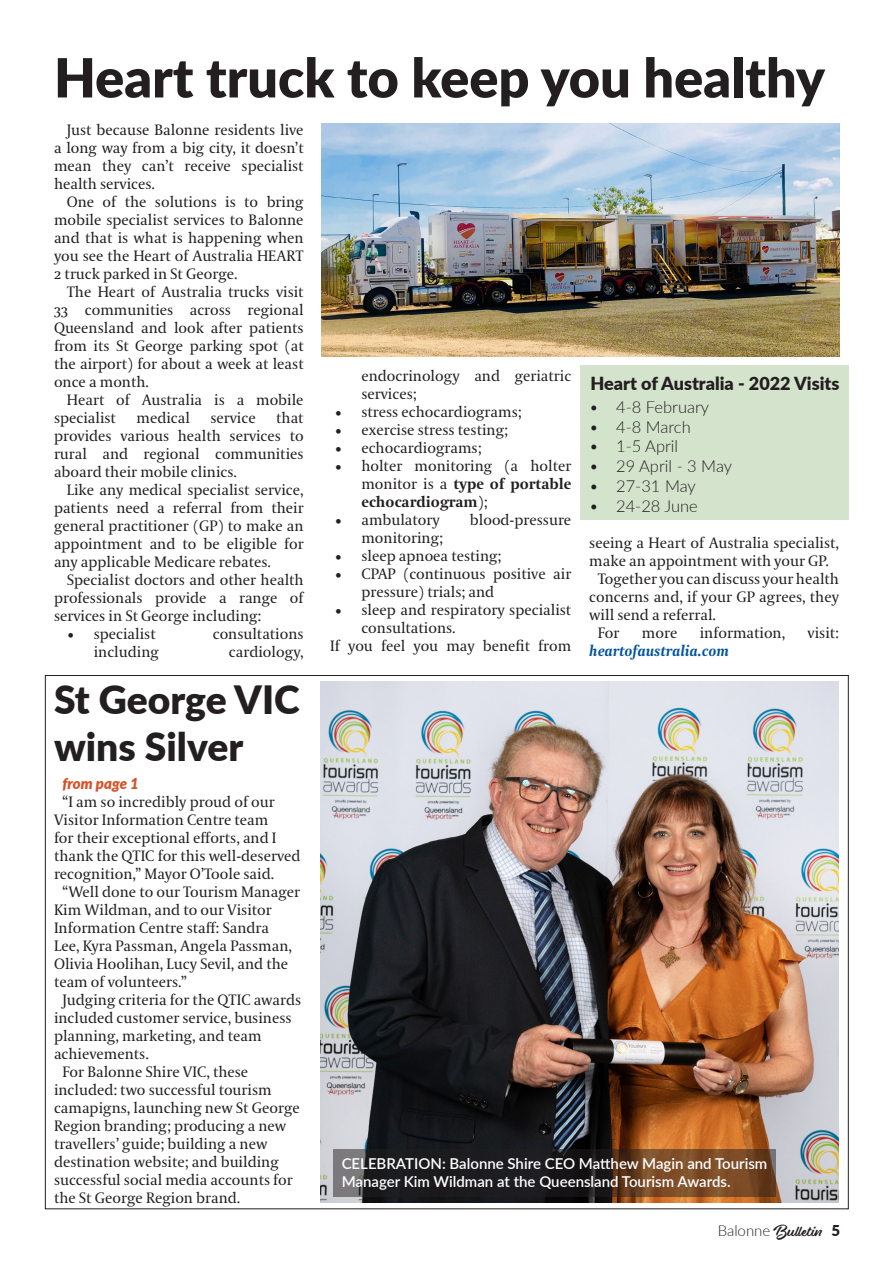
<style>
.page{position:relative;width:893px;height:1263px;background:#fff}
.page>*{position:absolute;margin:0;border:0;box-sizing:border-box;transform-origin:0 0}
.t1{font:900 54px "Lato";color:#231f20}
.t2{font:900 39px/46.8px "Lato";color:#231f20}
.t3{font:900 18px "Lato";color:#231f20}
.t4{font:300 16.5px "Lato";color:#231f20}
.t5{font:15px/18px "Coranto 2";color:#231f20}
.t6{font:600 15px/18px "Lato";color:#fff}
.t7{font:italic 700 15px "Coranto 2";color:#0153a0}
.t8{font:15px "Eds Market Main Script";color:#231f20}
.t9{font:italic 900 15px "Lato";color:#d55227}
.s1{font-weight:700}
.s2{font-family:"Lato";font-weight:300}
.s3{font-family:"Lato";font-weight:900}
</style>
<div class="page">
<img style="left:320px;top:682px;width:519px;height:521px">
<svg style="left:333px;top:1149px;width:442px;height:47px;background:#413126"></svg>
<img style="left:321px;top:123px;width:518px;height:234px">
<div style="left:580px;top:366px;width:268px;height:154px;background:#d4e4cc"></div>
<p class="t1" style="left:54px;top:37px;width:772px">Heart truck to keep you healthy</p>
<p class="t5" style="left:54px;top:121px;width:251px;text-align:justify;text-indent:13px">Just because Balonne residents live a long way from a big city, it doesn’t mean they can’t receive specialist health services.</p>
<p class="t5" style="left:54px;top:193px;width:251px;text-align:justify;text-indent:13px">One of the solutions is to bring mobile specialist services to Balonne and that is what is happening when you see the Heart of Australia HEART 2 truck parked in St George.</p>
<p class="t5" style="left:54px;top:283px;width:251px;text-align:justify;text-indent:13px">The Heart of Australia trucks visit 33 communities across regional Queensland and look after patients from its St George parking spot (at the airport) for about a week at least once a month.</p>
<p class="t5" style="left:54px;top:391px;width:251px;text-indent:13px">Heart of Australia is a mobile specialist</p>
<p class="t5" style="left:54px;top:409px;width:251px;text-align:justify;text-indent:222px">that provides various health services to rural and regional communities aboard their mobile clinics.</p>
<p class="t5" style="left:54px;top:481px;width:251px;text-align:justify;text-indent:13px">Like any medical specialist service, patients need a referral from their general practitioner (GP) to make an appointment and to be eligible for any applicable Medicare rebates.</p>
<p class="t5" style="left:54px;top:571px;width:251px;text-align:justify;text-indent:13px">Specialist doctors and other health professionals provide a range of services in St George including:</p>
<p class="t5" style="left:67px;top:625px;width:91px">• specialist</p>
<p class="t5" style="left:213px;top:625px;width:92px">consultations</p>
<p class="t5" style="left:94px;top:643px;width:67px">including</p>
<p class="t5" style="left:229px;top:643px;width:76px">cardiology,</p>
<p class="t5" style="left:136px;top:409px;width:55px">medical</p>
<p class="t5" style="left:210px;top:409px;width:47px">service</p>
<p class="t2" style="left:54px;top:675px;width:247px">St George VIC wins Silver</p>
<p class="t9" style="left:63px;top:772px;width:78px">from page 1</p>
<p class="t5" style="left:54px;top:793px;width:248px;text-indent:9px">“I am so incredibly proud of our Visitor Information Centre team<br>for their exceptional efforts, and I thank the QTIC for this well-deserved recognition,” Mayor O’Toole said.</p>
<p class="t5" style="left:54px;top:883px;width:248px;text-indent:9px">“Well done to our Tourism Manager<br>Kim Wildman, and to our Visitor<br>Information Centre staff: Sandra<br>Lee, Kyra Passman, Angela Passman,<br>Olivia Hoolihan, Lucy Sevil, and the team of volunteers.”</p>
<p class="t5" style="left:54px;top:991px;width:249px;text-indent:9px">Judging criteria for the QTIC awards included customer service, business planning, marketing, and team achievements.</p>
<p class="t5" style="left:54px;top:1063px;width:247px;text-indent:9px">For Balonne Shire VIC, these included: two successful tourism camapigns, launching new St George Region branding; producing a new travellers’ guide; building a new destination website; and building successful social media accounts for the St George Region brand.</p>
<p class="t5" style="left:361px;top:367px;width:211px">endocrinology and geriatric services;</p>
<p class="t5" style="left:334px;top:403px;width:189px">• stress echocardiograms;</p>
<p class="t5" style="left:334px;top:421px;width:175px">• exercise stress testing;</p>
<p class="t5" style="left:334px;top:439px;width:149px">• echocardiograms;</p>
<p class="t5" style="left:361px;top:457px;width:211px;text-align:justify;text-indent:-27px">• holter monitoring (a holter monitor is a <span class="s1">type of portable echocardiogram</span>);</p>
<p class="t5" style="left:334px;top:511px;width:107px">• ambulatory</p>
<p class="t5" style="left:470px;top:511px;width:103px">blood-pressure</p>
<p class="t5" style="left:361px;top:529px;width:83px">monitoring;</p>
<p class="t5" style="left:334px;top:547px;width:169px">• sleep apnoea testing;</p>
<p class="t5" style="left:361px;top:565px;width:211px;text-indent:-27px">• CPAP (continuous positive air pressure) trials; and</p>
<p class="t5" style="left:361px;top:601px;width:211px;text-indent:-27px">• sleep and respiratory specialist consultations.</p>
<p class="t5" style="left:330px;top:637px;width:243px">If you feel you may benefit from</p>
<p class="t3" style="left:590px;top:370px;width:250px">Heart of Australia - 2022 Visits</p>
<p class="t4" style="left:589px;top:395px;width:121px">• 4-8 February</p>
<p class="t4" style="left:589px;top:415px;width:103px">• 4-8 March</p>
<p class="t4" style="left:589px;top:435px;width:91px">• 1-5 April</p>
<p class="t4" style="left:589px;top:455px;width:144px">• 29 April - 3 May</p>
<p class="t4" style="left:589px;top:475px;width:108px">• 27-31 May</p>
<p class="t4" style="left:589px;top:494px;width:110px">• 24-28 June</p>
<p class="t5" style="left:589px;top:535px;width:251px">seeing a Heart of Australia specialist, make an appointment with your GP.</p>
<p class="t5" style="left:589px;top:571px;width:251px;text-align:justify;text-indent:9px">Together you can discuss your health concerns and, if your GP agrees, they will send a referral.</p>
<p class="t5" style="left:598px;top:625px;width:23px">For</p>
<p class="t5" style="left:642px;top:625px;width:37px">more</p>
<p class="t5" style="left:700px;top:625px;width:87px">information,</p>
<p class="t5" style="left:808px;top:625px;width:33px">visit:</p>
<p class="t7" style="left:589px;top:642px;width:141px">heartofaustralia.com</p>
<p class="t6" style="left:342px;top:1154px;width:427px">CELEBRATION: Balonne Shire CEO Matthew Magin and Tourism<br>Manager Kim Wildman at the Queensland Tourism Awards.</p>
<p class="t8" style="left:718px;top:1222px;width:124px"><span class="s2">Balonne</span> Bulletin <span class="s3">5</span></p>
</div>
